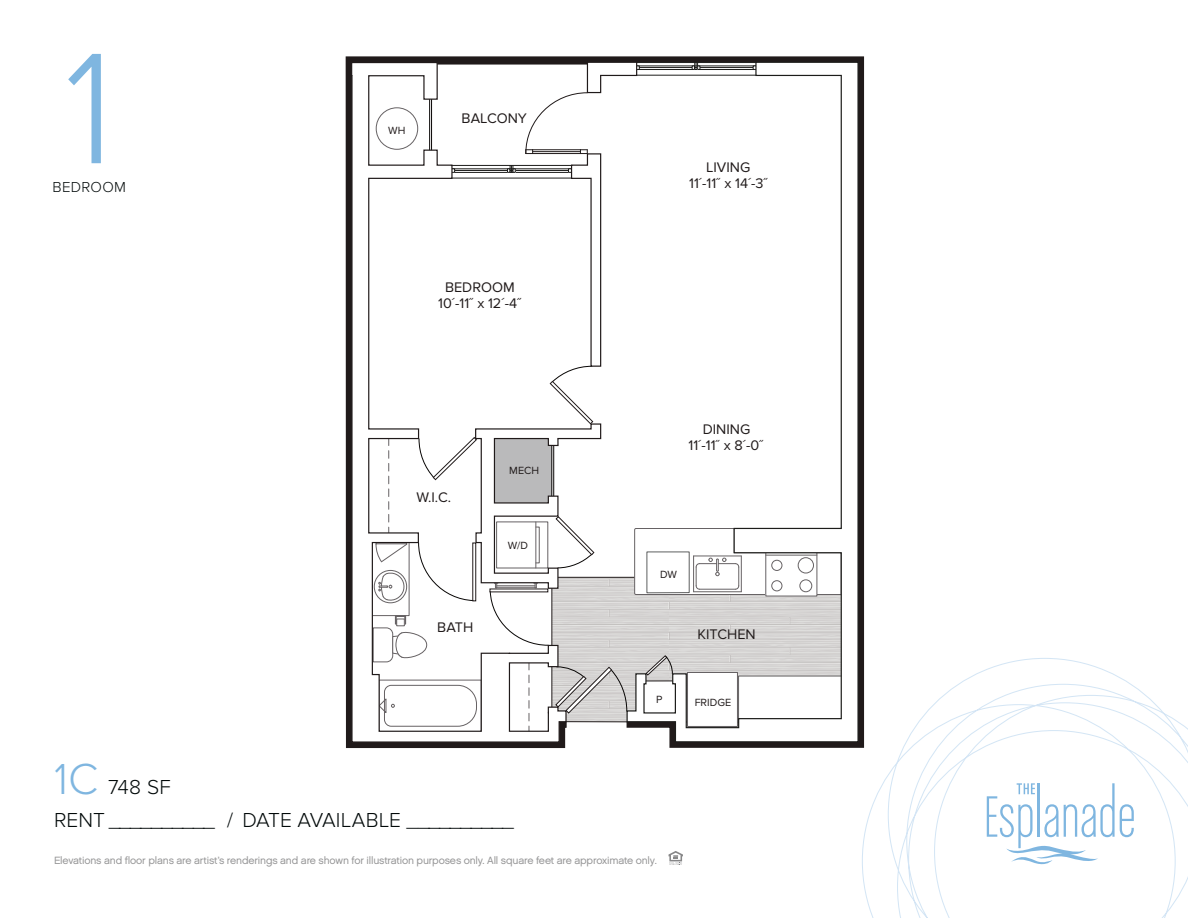
<style>
.page{position:relative;width:1188px;height:918px;background:#fff}
.page>*{position:absolute;margin:0;border:0;box-sizing:border-box;transform-origin:0 0}
.t1{font:300 163.95px "Proxima Nova";color:#7fb6e0}
.t2{font:300 21px "Proxima Nova";color:#020909}
.t3{font:300 15px "Proxima Nova";letter-spacing:.02em;color:#020909}
.t4{font:14.4px/15.8px "Proxima Nova";color:#201a1a;text-align:center}
.t5{font:10.8px "Proxima Nova";color:#201a1a}
.t6{font:10.5px "Chalet London Nineteen Sixty";letter-spacing:-.015em;color:#969697}
.s1{font-size:45px;color:#7fb6e0}
</style>
<div class="page">
<svg style="left:862px;top:658px;width:326px;height:260px"></svg>
<svg style="left:669px;top:851px;width:14px;height:14px"></svg>
<svg style="left:345px;top:56px;width:521px;height:694px"></svg>
<svg style="left:567px;top:61px;width:59px;height:671px"></svg>
<svg style="left:350px;top:61px;width:217px;height:682px"></svg>
<svg style="left:626px;top:61px;width:233px;height:682px"></svg>
<h1 class="t1" style="left:64px;top:15px;width:52px">1</h1>
<h3 class="t3" style="left:52px;top:178px;width:75px">BEDROOM</h3>
<h2 class="t2" style="left:54px;top:775px;width:119px"><span class="s1">1C</span> 748 SF</h2>
<p class="t5" style="left:388px;top:124px;width:19px">WH</p>
<h3 class="t4" style="left:462px;top:110px;width:67px">BALCONY</h3>
<h3 class="t4" style="left:438px;top:280px;width:85px">BEDROOM<br>10´-11˝ x 12´-4˝</h3>
<h3 class="t4" style="left:416px;top:489px;width:36px">W.I.C.</h3>
<h3 class="t4" style="left:437px;top:619px;width:38px">BATH</h3>
<p class="t5" style="left:509px;top:465px;width:31px">MECH</p>
<p class="t5" style="left:508px;top:539px;width:22px">W/D</p>
<h2 class="t2" style="left:54px;top:808px;width:461px">RENT __________ / DATE AVAILABLE __________</h2>
<h3 class="t4" style="left:689px;top:160px;width:80px">LIVING<br>11´-11˝ x 14´-3˝</h3>
<h3 class="t4" style="left:688px;top:422px;width:77px">DINING<br>11´-11˝ x 8´-0˝</h3>
<p class="t5" style="left:660px;top:569px;width:18px">DW</p>
<h3 class="t4" style="left:697px;top:627px;width:60px">KITCHEN</h3>
<p class="t5" style="left:656px;top:693px;width:8px">P</p>
<p class="t5" style="left:695px;top:696px;width:38px">FRIDGE</p>
<p class="t6" style="left:54px;top:854px;width:604px">Elevations and floor plans are artist’s renderings and are shown for illustration purposes only. All square feet are approximate only.</p>
</div>
